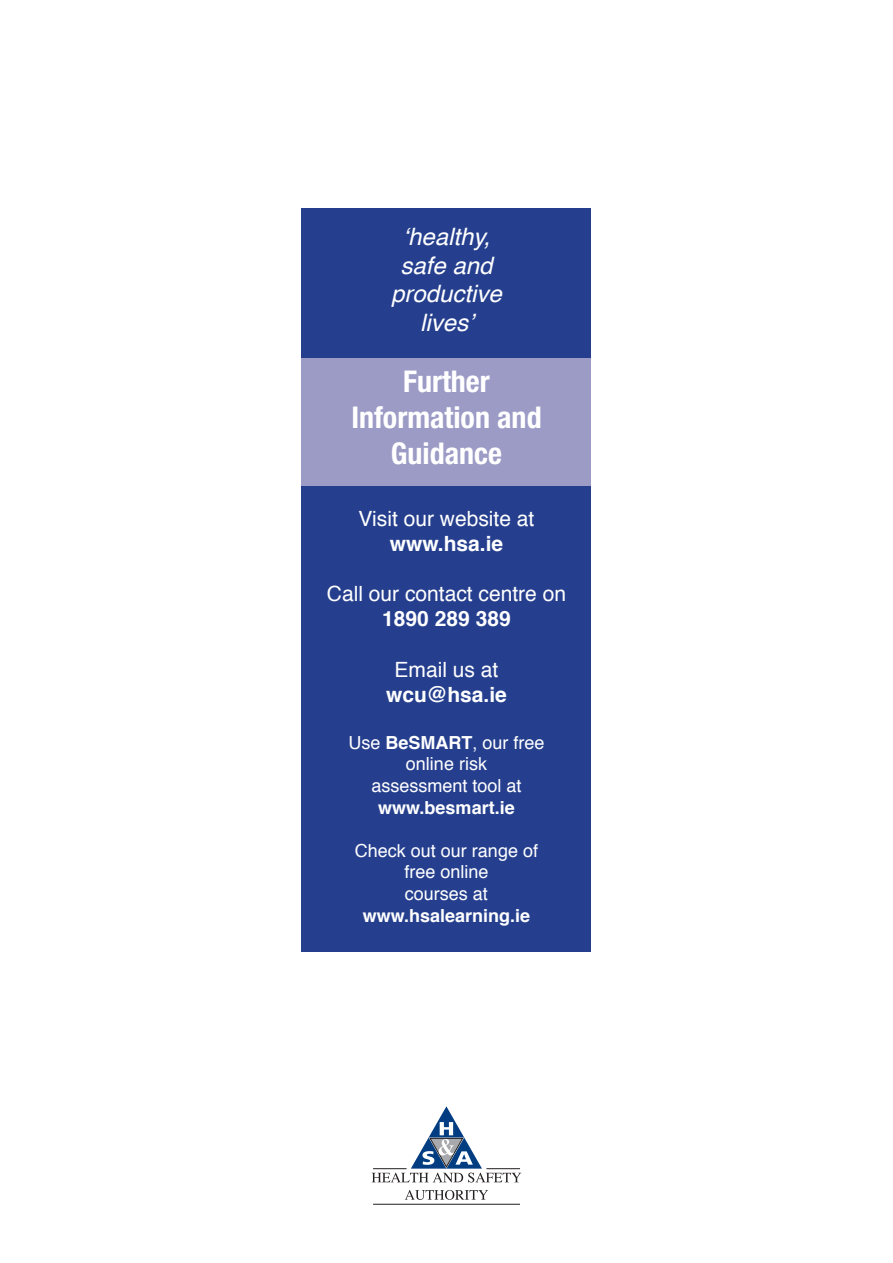
<style>
.page{position:relative;width:893px;height:1263px;background:#fff}
.page>*{position:absolute;margin:0;border:0;box-sizing:border-box;transform-origin:0 0}
.t1{font:700 condensed 30px/36px "Helvetica Neue";color:#fff;text-align:center}
.t2{font:italic 24px/28.8px "Helvetica";color:#fff;text-align:center}
.t3{font:21px "Helvetica";color:#fff}
.t4{font:700 21px "Helvetica";color:#fff}
.t5{font:18px/21.6px "Helvetica";color:#fff;text-align:center}
.t6{font:700 18px "Helvetica";color:#fff}
.s1{font-weight:700}
</style>
<div class="page">
<div style="left:302px;top:208px;width:289px;height:744px;background:#253f8e"></div>
<div style="left:302px;top:358px;width:289px;height:127px;background:#9b9bc6"></div>
<svg style="left:372px;top:1106px;width:149px;height:76px"></svg>
<svg style="left:405px;top:1190px;width:83px;height:10px"></svg>
<hr style="left:373px;top:1204px;width:147px;height:1px;background:#231f20">
<h2 class="t2" style="left:391px;top:222px;width:112px">‘healthy, safe and productive lives’</h2>
<h1 class="t1" style="left:351px;top:363px;width:192px">Further<br>Information and<br>Guidance</h1>
<p class="t3" style="left:359px;top:502px;width:177px">Visit our website at</p>
<p class="t4" style="left:390px;top:526px;width:115px">www.hsa.ie</p>
<p class="t3" style="left:327px;top:578px;width:241px">Call our contact centre on</p>
<p class="t4" style="left:382px;top:602px;width:130px">1890 289 389</p>
<p class="t3" style="left:395px;top:653px;width:105px">Email us at</p>
<p class="t4" style="left:386px;top:678px;width:122px">wcu@hsa.ie</p>
<p class="t5" style="left:348px;top:732px;width:198px">Use <span class="s1">BeSMART</span>, our free online risk<br>assessment tool at</p>
<p class="t6" style="left:378px;top:793px;width:138px">www.besmart.ie</p>
<p class="t5" style="left:355px;top:840px;width:185px">Check out our range of free online<br>courses at</p>
<p class="t6" style="left:363px;top:901px;width:169px">www.hsalearning.ie</p>
</div>
